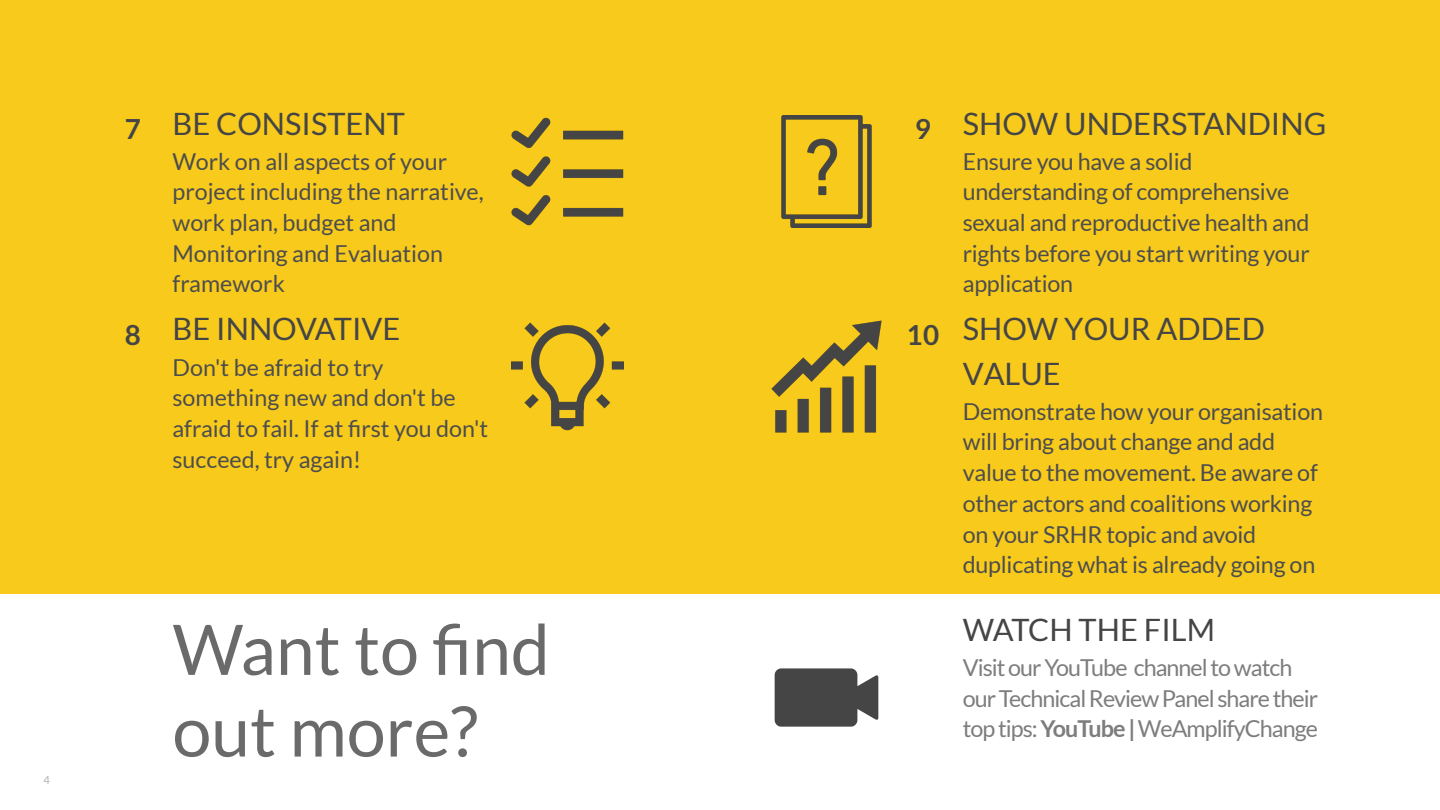
<style>
.page{position:relative;width:1440px;height:810px;background:#fff}
.page>*{position:absolute;margin:0;border:0;box-sizing:border-box;transform-origin:0 0}
.t1{font:69.75px/81.7px "Lato";color:#6a6a6a}
.t2{font:30.83px/44.2px "Lato";color:#454545}
.t3{font:700 27.75px "Lato";color:#454545}
.t4{font:23.33px/30.7px "Lato";letter-spacing:-.01em;color:#4d4d4d}
.t5{font:23.33px/30.7px "Lato";letter-spacing:-.04em;color:#7d7d7d}
.t6{font:11.25px "Lato";color:#b3b3b3}
.s1{font-weight:700}
</style>
<div class="page">
<div style="left:0;top:0;width:1440px;height:594px;background:#f7ca1c"></div>
<img style="left:511px;top:117px;width:113px;height:109px">
<img style="left:511px;top:322px;width:113px;height:109px">
<img style="left:781px;top:115px;width:91px;height:113px">
<img style="left:771px;top:320px;width:111px;height:113px">
<img style="left:774px;top:668px;width:105px;height:59px">
<p class="t6" style="left:44px;top:774px;width:8px">4</p>
<h2 class="t2" style="left:172px;top:101px;width:234px">BE CONSISTENT</h2>
<p class="t4" style="left:172px;top:146px;width:313px">Work on all aspects of your project including the narrative, work plan, budget and<br>Monitoring and Evaluation framework</p>
<h2 class="t2" style="left:172px;top:307px;width:229px">BE INNOVATIVE</h2>
<p class="t4" style="left:172px;top:352px;width:317px">Don't be afraid to try something new and don't be afraid to fail. If at first you don't succeed, try again!</p>
<p class="t3" style="left:125px;top:113px;width:18px">7</p>
<p class="t3" style="left:915px;top:113px;width:18px">9</p>
<p class="t3" style="left:125px;top:319px;width:18px">8</p>
<p class="t3" style="left:906px;top:319px;width:34px">10</p>
<h1 class="t1" style="left:172px;top:608px;width:379px">Want to find out more?</h1>
<h2 class="t2" style="left:963px;top:101px;width:365px">SHOW UNDERSTANDING</h2>
<p class="t4" style="left:963px;top:146px;width:348px">Ensure you have a solid understanding of comprehensive sexual and reproductive health and rights before you start writing your application</p>
<h2 class="t2" style="left:963px;top:307px;width:304px">SHOW YOUR ADDED<br>VALUE</h2>
<p class="t4" style="left:963px;top:396px;width:362px">Demonstrate how your organisation will bring about change and add value to the movement. Be aware of other actors and coalitions working on your SRHR topic and avoid duplicating what is already going on</p>
<h2 class="t2" style="left:963px;top:607px;width:254px">WATCH THE FILM</h2>
<p class="t5" style="left:963px;top:652px;width:357px">Visit our YouTube channel to watch our Technical Review Panel share their top tips: <span class="s1">YouTube |</span> WeAmplifyChange</p>
</div>
